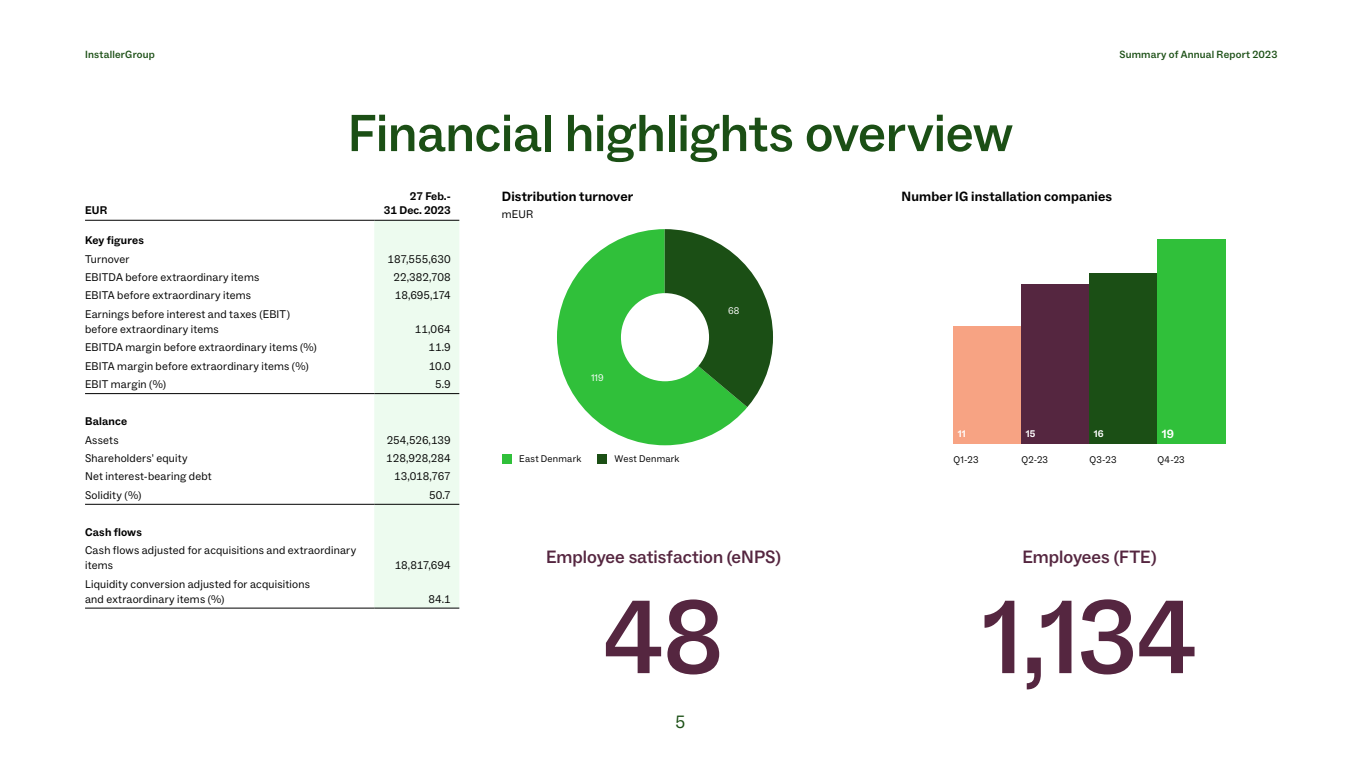
<style>
.page{position:relative;width:1361px;height:766px;background:#fff}
.page>*{position:absolute;margin:0;border:0;box-sizing:border-box;transform-origin:0 0}
.t1{font:500 105px "ABC Social";color:#552640}
.t2{font:500 52.5px "ABC Social";letter-spacing:-.005em;color:#1b4f15}
.t3{font:500 18px "ABC Social";color:#552640}
.t4{font:18px "ABC Social";color:#1b4f15}
.t5{font:700 13.5px "ABC Social";letter-spacing:.01em;color:#000}
.t6{font:700 12px "ABC Social";color:#fff}
.t7{font:11.25px/15px "ABC Social";letter-spacing:.02em;color:#000}
.t8{font:700 11.25px/13.5px "ABC Social";letter-spacing:.015em;color:#000;text-align:right}
.t9{font:11.25px "ABC Social";letter-spacing:-.005em;color:#000}
.t10{font:11.25px "ABC Social";color:#000}
.t11{font:500 10.5px "ABC Social";letter-spacing:.02em;color:#1b4f15}
.t12{font:9.75px "ABC Social";letter-spacing:.025em;color:#000}
.t13{font:700 9.75px "ABC Social";color:#fff}
.t14{font:9.75px "ABC Social";color:#fff}
</style>
<div class="page">
<div style="left:953px;top:327px;width:68px;height:117px;background:#f7a383"></div>
<div style="left:1021px;top:284px;width:68px;height:160px;background:#552640"></div>
<div style="left:1089px;top:274px;width:68px;height:170px;background:#1b4f15"></div>
<div style="left:1157px;top:239px;width:68px;height:205px;background:#30c03a"></div>
<div style="left:502px;top:454px;width:9px;height:10px;background:#30c03a"></div>
<div style="left:597px;top:454px;width:9px;height:10px;background:#1b4f15"></div>
<svg style="left:557px;top:229px;width:173px;height:216px;fill:#30c03a"></svg>
<svg style="left:665px;top:229px;width:108px;height:195px"></svg>
<div style="left:374px;top:221px;width:85px;height:386px;background:#edfbef"></div>
<hr style="left:85px;top:220px;width:289px;height:1px;background:#000">
<hr style="left:374px;top:220px;width:85px;height:1px;background:#000">
<hr style="left:85px;top:607px;width:289px;height:1px;background:#000">
<hr style="left:374px;top:607px;width:85px;height:1px;background:#000">
<hr style="left:85px;top:393px;width:289px;height:1px;background:#000">
<hr style="left:374px;top:393px;width:85px;height:1px;background:#000">
<hr style="left:85px;top:504px;width:289px;height:1px;background:#000">
<hr style="left:374px;top:504px;width:85px;height:1px;background:#000">
<p class="t11" style="left:85px;top:48px;width:71px">InstallerGroup</p>
<p class="t11" style="left:1119px;top:48px;width:159px">Summary of Annual Report 2023</p>
<p class="t8" style="left:85px;top:203px;width:24px">EUR</p>
<h2 class="t2" style="left:348px;top:101px;width:667px">Financial highlights overview</h2>
<p class="t5" style="left:502px;top:188px;width:133px">Distribution turnover</p>
<p class="t5" style="left:901px;top:188px;width:212px">Number IG installation companies</p>
<p class="t7" style="left:502px;top:206px;width:33px">mEUR</p>
<p class="t8" style="left:384px;top:190px;width:68px">27 Feb.-<br>31 Dec. 2023</p>
<p class="t8" style="left:85px;top:234px;width:60px">Key figures</p>
<p class="t7" style="left:85px;top:251px;width:46px">Turnover</p>
<p class="t10" style="left:387px;top:252px;width:65px">187,555,630</p>
<p class="t7" style="left:85px;top:270px;width:176px">EBITDA before extraordinary items</p>
<p class="t7" style="left:393px;top:270px;width:59px">22,382,708</p>
<p class="t7" style="left:85px;top:288px;width:168px">EBITA before extraordinary items</p>
<p class="t7" style="left:395px;top:288px;width:58px">18,695,174</p>
<p class="t7" style="left:85px;top:306px;width:206px">Earnings before interest and taxes (EBIT) before extraordinary items</p>
<p class="t7" style="left:415px;top:321px;width:37px">11,064</p>
<p class="t7" style="left:85px;top:340px;width:233px">EBITDA margin before extraordinary items (%)</p>
<p class="t7" style="left:428px;top:340px;width:24px">11.9</p>
<p class="t7" style="left:85px;top:358px;width:225px">EBITA margin before extraordinary items (%)</p>
<p class="t7" style="left:429px;top:358px;width:24px">10.0</p>
<p class="t7" style="left:85px;top:377px;width:82px">EBIT margin (%)</p>
<p class="t7" style="left:435px;top:377px;width:17px">5.9</p>
<p class="t8" style="left:85px;top:415px;width:44px">Balance</p>
<p class="t7" style="left:85px;top:432px;width:35px">Assets</p>
<p class="t9" style="left:387px;top:433px;width:66px">254,526,139</p>
<p class="t7" style="left:85px;top:450px;width:104px">Shareholders' equity</p>
<p class="t9" style="left:386px;top:451px;width:66px">128,928,284</p>
<p class="t7" style="left:85px;top:469px;width:128px">Net interest-bearing debt</p>
<p class="t7" style="left:394px;top:469px;width:58px">13,018,767</p>
<p class="t7" style="left:85px;top:487px;width:58px">Solidity (%)</p>
<p class="t7" style="left:429px;top:487px;width:23px">50.7</p>
<p class="t8" style="left:85px;top:525px;width:58px">Cash flows</p>
<p class="t7" style="left:85px;top:543px;width:273px">Cash flows adjusted for acquisitions and extraordinary items</p>
<p class="t7" style="left:395px;top:558px;width:58px">18,817,694</p>
<p class="t7" style="left:85px;top:576px;width:226px">Liquidity conversion adjusted for acquisitions and extraordinary items (%)</p>
<p class="t7" style="left:428px;top:591px;width:24px">84.1</p>
<p class="t14" style="left:591px;top:372px;width:14px">119</p>
<p class="t14" style="left:728px;top:305px;width:13px">68</p>
<p class="t13" style="left:957px;top:427px;width:10px">11</p>
<p class="t12" style="left:519px;top:453px;width:64px">East Denmark</p>
<p class="t12" style="left:614px;top:453px;width:66px">West Denmark</p>
<p class="t12" style="left:953px;top:454px;width:27px">Q1-23</p>
<p class="t6" style="left:1162px;top:427px;width:14px">19</p>
<p class="t13" style="left:1025px;top:427px;width:11px">15</p>
<p class="t13" style="left:1094px;top:427px;width:12px">16</p>
<p class="t12" style="left:1089px;top:454px;width:29px">Q3-23</p>
<p class="t12" style="left:1157px;top:454px;width:29px">Q4-23</p>
<p class="t12" style="left:1021px;top:454px;width:28px">Q2-23</p>
<h3 class="t3" style="left:546px;top:545px;width:236px">Employee satisfaction (eNPS)</h3>
<h1 class="t1" style="left:603px;top:573px;width:123px">48</h1>
<h3 class="t4" style="left:675px;top:710px;width:11px">5</h3>
<h3 class="t3" style="left:1022px;top:545px;width:136px">Employees (FTE)</h3>
<h1 class="t1" style="left:982px;top:573px;width:217px">1,134</h1>
</div>
